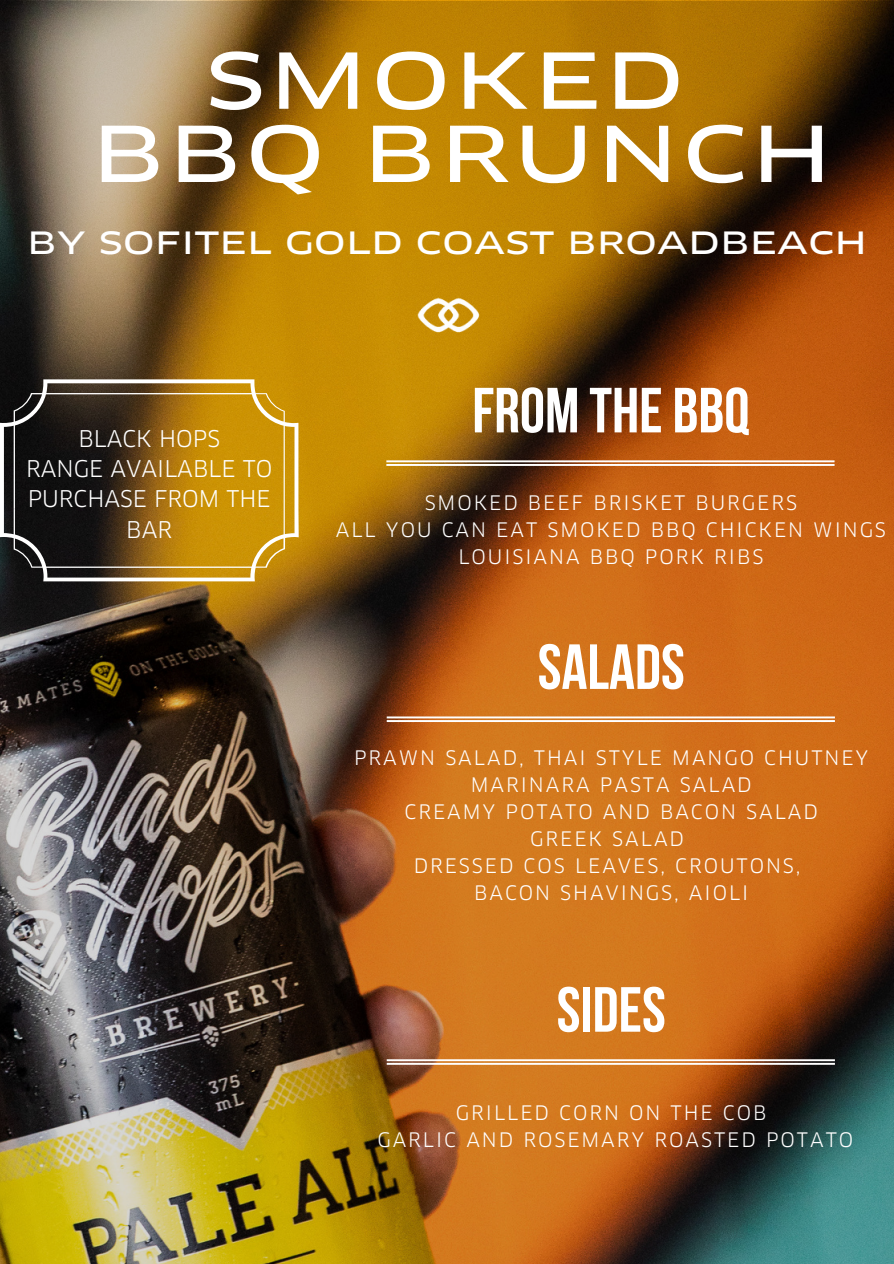
<style>
.page{position:relative;width:894px;height:1264px;background:#fff}
.page>*{position:absolute;margin:0;border:0;box-sizing:border-box;transform-origin:0 0}
.t1{font:75px "Clan OT Extd News";letter-spacing:.04em;color:#fff}
.t2{font:700 63.6px "Bebas Neue";color:#fff}
.t3{font:30px "Clan OT Extd News";color:#fff}
.t4{font:22.5px/30.5px "Clan OT";color:#fff;text-align:center}
.t5{font:19.5px "Clan OT";letter-spacing:.1em;color:#fff}
</style>
<div class="page">
<img style="left:0;top:1px;width:893px;height:1262px">
<svg style="left:386px;top:460px;width:448px;height:6px"></svg>
<svg style="left:386px;top:716px;width:448px;height:6px"></svg>
<svg style="left:386px;top:1059px;width:448px;height:5px"></svg>
<img style="left:386px;top:270px;width:122px;height:92px">
<svg style="left:0;top:379px;width:298px;height:202px;background:#7d5f1f"></svg>
<p class="t1" style="left:204px;top:35px;width:481px">SMOKED</p>
<p class="t1" style="left:91px;top:108px;width:742px">BBQ BRUNCH</p>
<p class="t3" style="left:27px;top:225px;width:841px">BY SOFITEL GOLD COAST BROADBEACH</p>
<p class="t4" style="left:78px;top:423px;width:143px">BLACK HOPS</p>
<p class="t4" style="left:26px;top:454px;width:247px">RANGE AVAILABLE TO<br>PURCHASE FROM THE<br>BAR</p>
<p class="t2" style="left:472px;top:384px;width:278px">FROM THE BBQ</p>
<p class="t5" style="left:424px;top:491px;width:374px">SMOKED BEEF BRISKET BURGERS</p>
<p class="t5" style="left:336px;top:518px;width:551px">ALL YOU CAN EAT SMOKED BBQ CHICKEN WINGS</p>
<p class="t5" style="left:458px;top:545px;width:306px">LOUISIANA BBQ PORK RIBS</p>
<p class="t2" style="left:537px;top:641px;width:148px">SALADS</p>
<p class="t5" style="left:354px;top:745px;width:515px">PRAWN SALAD, THAI STYLE MANGO CHUTNEY</p>
<p class="t5" style="left:470px;top:772px;width:282px">MARINARA PASTA SALAD</p>
<p class="t5" style="left:404px;top:799px;width:415px">CREAMY POTATO AND BACON SALAD</p>
<p class="t5" style="left:530px;top:826px;width:155px">GREEK SALAD</p>
<p class="t5" style="left:413px;top:854px;width:388px">DRESSED COS LEAVES, CROUTONS,</p>
<p class="t5" style="left:474px;top:881px;width:276px">BACON SHAVINGS, AIOLI</p>
<p class="t2" style="left:556px;top:984px;width:111px">SIDES</p>
<p class="t5" style="left:456px;top:1100px;width:312px">GRILLED CORN ON THE COB</p>
<p class="t5" style="left:377px;top:1127px;width:477px">GARLIC AND ROSEMARY ROASTED POTATO</p>
</div>
